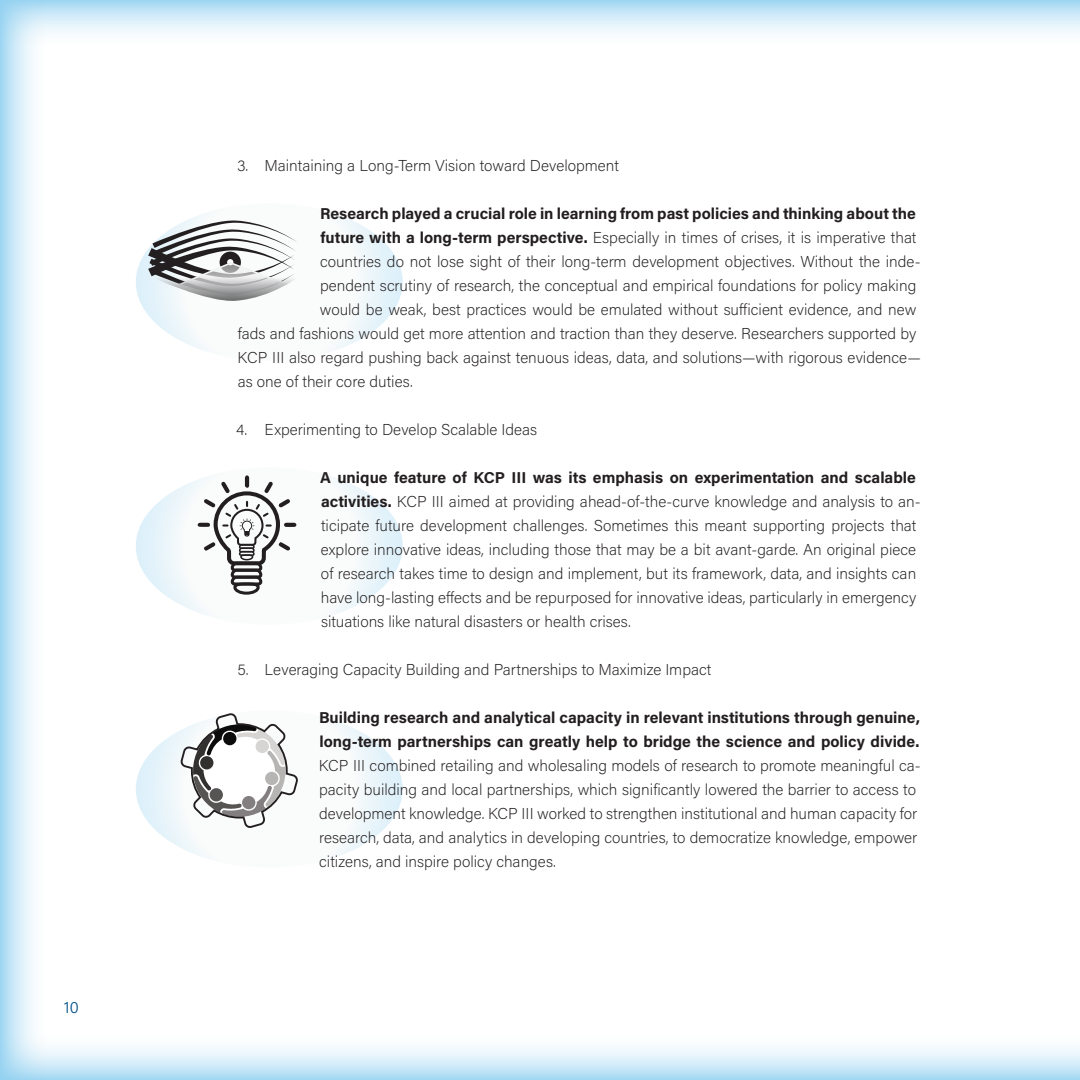
<style>
.page{position:relative;width:1080px;height:1080px;background:#fff}
.page>*{position:absolute;margin:0;border:0;box-sizing:border-box;transform-origin:0 0}
.t1{font:300 16.5px "Acumin Pro";color:#09558d}
.t2{font:200 15.75px/24px "Acumin Pro";color:#231f20}
.t3{font:700 15.75px/24px "Acumin Pro";color:#231f20}
.s1{font-weight:700}
</style>
<div class="page">
<div style="left:0;top:1035px;width:1080px;height:45px;background:linear-gradient(to bottom,#fff,#b0ddf4)"></div>
<div style="left:0;top:0;width:1080px;height:45px;background:linear-gradient(to bottom,#abdbf4,#fff)"></div>
<svg style="left:0;top:0;width:45px;height:1080px"></svg>
<svg style="left:136px;top:467px;width:267px;height:158px"></svg>
<svg style="left:136px;top:710px;width:267px;height:158px"></svg>
<svg style="left:136px;top:203px;width:267px;height:158px"></svg>
<svg style="left:148px;top:220px;width:151px;height:83px"></svg>
<svg style="left:198px;top:476px;width:98px;height:120px"></svg>
<svg style="left:180px;top:711px;width:119px;height:119px"></svg>
<p class="t1" style="left:64px;top:996px;width:16px">10</p>
<p class="t2" style="left:237px;top:153px;width:383px">3. Maintaining a Long-Term Vision toward Development</p>
<p class="t3" style="left:320px;top:201px;width:597px">Research played a crucial role in learning from past policies and thinking about the</p>
<p class="t2" style="left:320px;top:225px;width:598px"><span class="s1">future with a long-term perspective.</span> Especially in times of crises, it is imperative that</p>
<p class="t2" style="left:320px;top:249px;width:602px">countries do not lose sight of their long-term development objectives. Without the inde-</p>
<p class="t2" style="left:320px;top:273px;width:598px">pendent scrutiny of research, the conceptual and empirical foundations for policy making</p>
<p class="t2" style="left:320px;top:297px;width:598px">would be weak, best practices would be emulated without sufficient evidence, and new</p>
<p class="t2" style="left:238px;top:321px;width:680px">fads and fashions would get more attention and traction than they deserve. Researchers supported by</p>
<p class="t2" style="left:238px;top:345px;width:685px">KCP III also regard pushing back against tenuous ideas, data, and solutions—with rigorous evidence—</p>
<p class="t2" style="left:238px;top:369px;width:176px">as one of their core duties.</p>
<p class="t2" style="left:236px;top:417px;width:302px">4. Experimenting to Develop Scalable Ideas</p>
<p class="t2" style="left:320px;top:465px;width:602px"><span class="s1">A unique feature of KCP III was its emphasis on experimentation and scalable activities.</span> KCP III aimed at providing ahead-of-the-curve knowledge and analysis to an&shy;ticipate future development challenges. Sometimes this meant supporting projects that explore innovative ideas, including those that may be a bit avant-garde. An original piece of research takes time to design and implement, but its framework, data, and insights can have long-lasting effects and be repurposed for innovative ideas, particularly in emergency situations like natural disasters or health crises.</p>
<p class="t2" style="left:238px;top:657px;width:475px">5. Leveraging Capacity Building and Partnerships to Maximize Impact</p>
<p class="t3" style="left:319px;top:705px;width:603px">Building research and analytical capacity in relevant institutions through genuine, long-term partnerships can greatly help to bridge the science and policy divide.</p>
<p class="t2" style="left:319px;top:753px;width:603px">KCP III combined retailing and wholesaling models of research to promote meaningful ca&shy;pacity building and local partnerships, which significantly lowered the barrier to access to development knowledge. KCP III worked to strengthen institutional and human capacity for research, data, and analytics in developing countries, to democratize knowledge, empower citizens, and inspire policy changes.</p>
</div>
